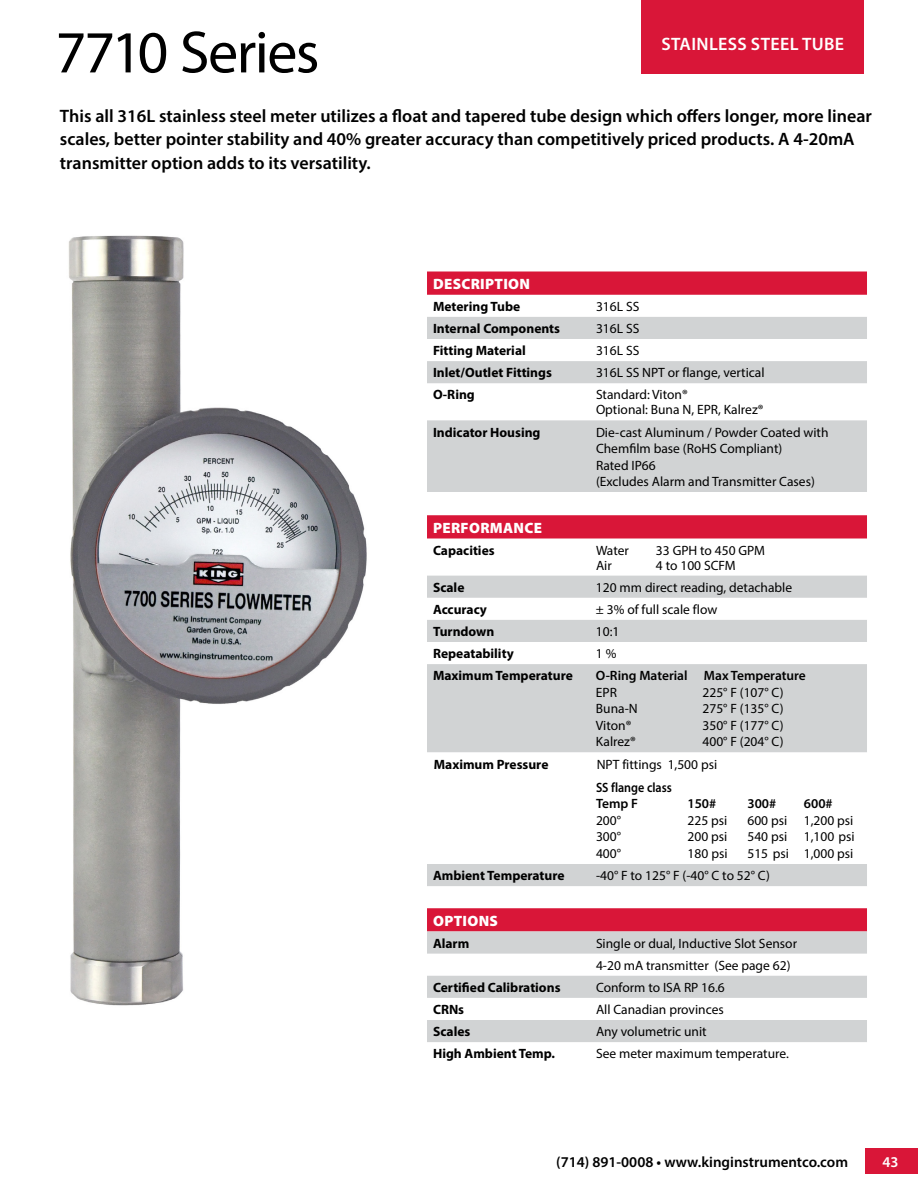
<style>
.page{position:relative;width:918px;height:1188px;background:#fff}
.page>*{position:absolute;margin:0;border:0;box-sizing:border-box;transform-origin:0 0}
.t1{font:60px "Myriad Pro";letter-spacing:-.025em;color:#000}
.t2{font:600 18px/24px "Myriad Pro";color:#000}
.t3{font:600 18px "Myriad Pro";letter-spacing:.02em;color:#fff}
.t4{font:600 15px "Myriad Pro";color:#000}
.t5{font:900 15px "Myriad Pro";letter-spacing:.02em;color:#fff}
.t6{font:600 15px "Myriad Pro";color:#fff}
.t7{font:13.5px/16.5px "Myriad Pro";color:#000}
.t8{font:700 13.5px "Myriad Pro";color:#000}
.t9{font:600 13.5px "Myriad Pro";color:#000}
.t10{font:600 13.5px/16.5px "Myriad Pro";color:#000;scale:.9 1}
</style>
<div class="page">
<div style="left:865px;top:1148px;width:53px;height:26px;background:#d91638"></div>
<div style="left:641px;top:0;width:223px;height:73px;background:#d91638"></div>
<div style="left:427px;top:272px;width:440px;height:23px;background:#d91638"></div>
<svg style="left:427px;top:317px;width:440px;height:725px;fill:#d9d3d4"></svg>
<img style="left:68px;top:235px;width:299px;height:771px">
<h1 class="t1" style="left:56px;top:15px;width:265px">7710 Series</h1>
<h2 class="t3" style="left:661px;top:33px;width:184px">STAINLESS STEEL TUBE</h2>
<p class="t2" style="left:60px;top:103px;width:813px">This all 316L stainless steel meter utilizes a float and tapered tube design which offers longer, more linear scales, better pointer stability and 40% greater accuracy than competitively priced products. A 4-20mA transmitter option adds to its versatility.</p>
<p class="t5" style="left:433px;top:274px;width:98px">DESCRIPTION</p>
<p class="t8" style="left:433px;top:298px;width:89px">Metering Tube</p>
<p class="t7" style="left:596px;top:298px;width:45px">316L SS</p>
<p class="t8" style="left:433px;top:320px;width:129px">Internal Components</p>
<p class="t7" style="left:596px;top:320px;width:45px">316L SS</p>
<p class="t8" style="left:433px;top:342px;width:94px">Fitting Material</p>
<p class="t7" style="left:596px;top:342px;width:45px">316L SS</p>
<p class="t8" style="left:433px;top:364px;width:120px">Inlet/Outlet Fittings</p>
<p class="t7" style="left:596px;top:364px;width:170px">316L SS NPT or flange, vertical</p>
<p class="t8" style="left:433px;top:386px;width:43px">O-Ring</p>
<p class="t7" style="left:596px;top:387px;width:169px;line-height:15px">Standard: Viton®<br>Optional: Buna N, EPR, Kalrez®</p>
<p class="t8" style="left:433px;top:423px;width:109px">Indicator Housing</p>
<p class="t7" style="left:596px;top:424px;width:234px">Die-cast Aluminum / Powder Coated with<br>Chemfilm base (RoHS Compliant)<br>Rated IP66<br>(Excludes Alarm and Transmitter Cases)</p>
<p class="t5" style="left:433px;top:517px;width:110px">PERFORMANCE</p>
<p class="t8" style="left:433px;top:541px;width:63px">Capacities</p>
<p class="t7" style="left:596px;top:542px;width:34px">Water</p>
<p class="t7" style="left:656px;top:542px;width:111px">33 GPH to 450 GPM</p>
<p class="t7" style="left:596px;top:557px;width:17px">Air</p>
<p class="t7" style="left:656px;top:557px;width:81px">4 to 100 SCFM</p>
<p class="t8" style="left:433px;top:578px;width:33px">Scale</p>
<p class="t7" style="left:596px;top:579px;width:198px">120 mm direct reading, detachable</p>
<p class="t8" style="left:433px;top:601px;width:56px">Accuracy</p>
<p class="t7" style="left:596px;top:601px;width:123px">± 3% of full scale flow</p>
<p class="t8" style="left:433px;top:623px;width:63px">Turndown</p>
<p class="t7" style="left:596px;top:623px;width:25px">10:1</p>
<p class="t8" style="left:433px;top:645px;width:82px">Repeatability</p>
<p class="t7" style="left:596px;top:645px;width:22px">1 %</p>
<p class="t8" style="left:433px;top:667px;width:141px">Maximum Temperature</p>
<p class="t9" style="left:596px;top:667px;width:211px">O-Ring Material Max Temperature</p>
<p class="t7" style="left:596px;top:684px;width:23px">EPR</p>
<p class="t7" style="left:702px;top:684px;width:83px">225° F (107° C)</p>
<p class="t7" style="left:596px;top:700px;width:43px">Buna-N</p>
<p class="t7" style="left:702px;top:700px;width:83px">275° F (135° C)</p>
<p class="t7" style="left:596px;top:717px;width:37px">Viton®</p>
<p class="t7" style="left:702px;top:717px;width:83px">350° F (177° C)</p>
<p class="t7" style="left:596px;top:733px;width:41px">Kalrez®</p>
<p class="t7" style="left:702px;top:733px;width:83px">400° F (204° C)</p>
<p class="t8" style="left:434px;top:756px;width:116px">Maximum Pressure</p>
<p class="t7" style="left:597px;top:756px;width:122px">NPT fittings 1,500 psi</p>
<p class="t10" style="left:596px;top:779px;width:86px">SS flange class<br>Temp F</p>
<p class="t7" style="left:596px;top:812px;width:27px;text-align:justify">200° 300° 400°</p>
<p class="t9" style="left:804px;top:795px;width:30px">600#</p>
<p class="t7" style="left:804px;top:812px;width:52px;text-align:justify">1,200 psi 1,100 psi 1,000 psi</p>
<p class="t9" style="left:747px;top:795px;width:30px">300#</p>
<p class="t7" style="left:747px;top:812px;width:43px">600 psi<br>540 psi<br>515 psi</p>
<p class="t9" style="left:687px;top:795px;width:30px">150#</p>
<p class="t7" style="left:687px;top:812px;width:42px;text-align:justify">225 psi 200 psi 180 psi</p>
<p class="t8" style="left:433px;top:867px;width:133px">Ambient Temperature</p>
<p class="t7" style="left:596px;top:867px;width:175px">-40° F to 125° F (-40° C to 52° C)</p>
<p class="t5" style="left:433px;top:910px;width:66px">OPTIONS</p>
<p class="t8" style="left:433px;top:934px;width:38px">Alarm</p>
<p class="t7" style="left:596px;top:932px;width:203px;line-height:22.2px">Single or dual, Inductive Slot Sensor<br>4-20 mA transmitter (See page 62)</p>
<p class="t8" style="left:433px;top:979px;width:129px">Certified Calibrations</p>
<p class="t7" style="left:596px;top:979px;width:130px">Conform to ISA RP 16.6</p>
<p class="t8" style="left:433px;top:1001px;width:33px">CRNs</p>
<p class="t7" style="left:596px;top:1001px;width:129px">All Canadian provinces</p>
<p class="t8" style="left:433px;top:1023px;width:39px">Scales</p>
<p class="t7" style="left:596px;top:1023px;width:112px">Any volumetric unit</p>
<p class="t8" style="left:433px;top:1045px;width:124px">High Ambient Temp.</p>
<p class="t7" style="left:596px;top:1045px;width:194px">See meter maximum temperature.</p>
<p class="t4" style="left:556px;top:1152px;width:293px">(714) 891-0008 • www.kinginstrumentco.com</p>
<p class="t6" style="left:882px;top:1153px;width:18px">43</p>
</div>
